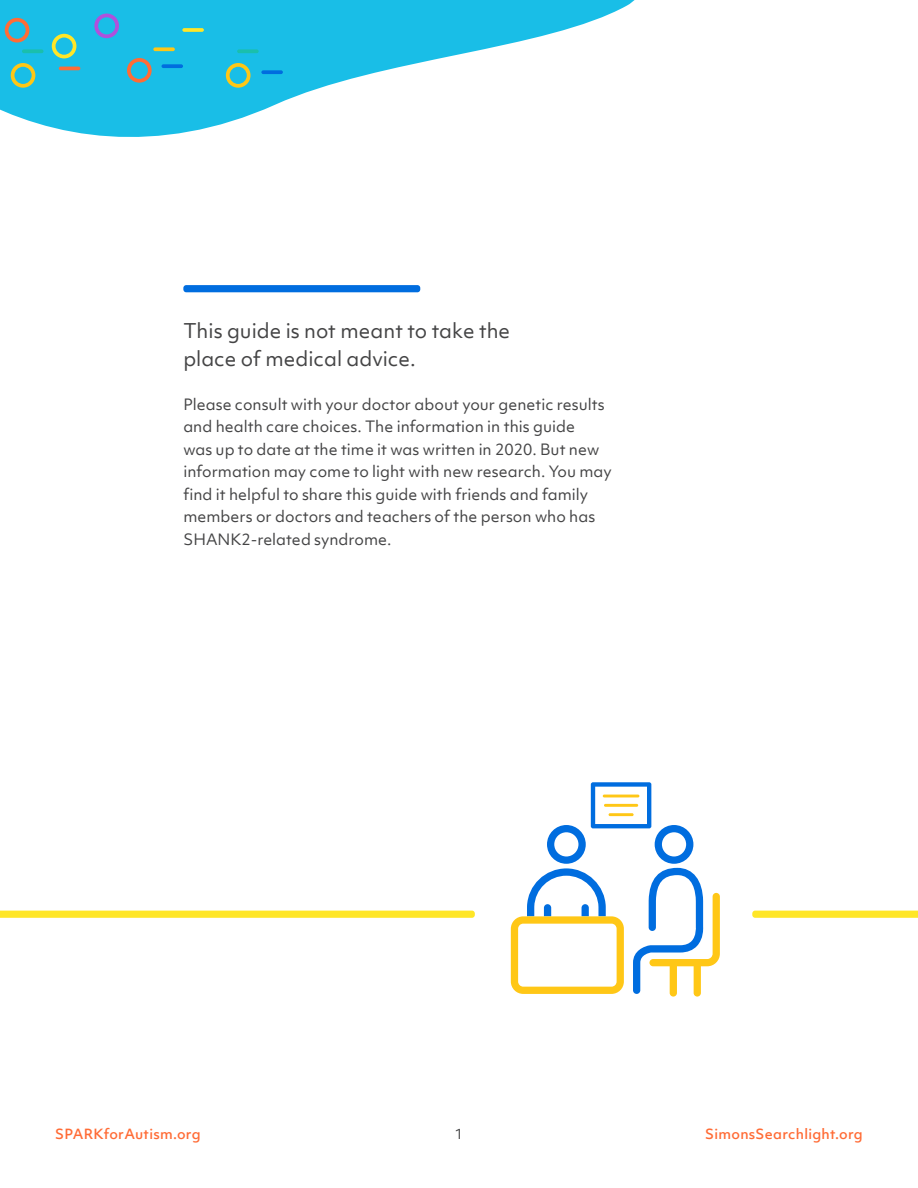
<style>
.page{position:relative;width:918px;height:1188px;background:#fff}
.page>*{position:absolute;margin:0;border:0;box-sizing:border-box;transform-origin:0 0}
.t1{font:19.5px/28.5px "Objektiv Mk 1";color:#444445}
.t2{font:15px/22.5px "Objektiv Mk 1";color:#444445}
.t3{font:500 13.5px "Objektiv Mk 1";letter-spacing:.02em;color:#ff6c36}
.t4{font:13.5px "Objektiv Mk 1";color:#444445}
</style>
<div class="page">
<svg style="left:0;top:0;width:635px;height:137px;fill:#19bee7"></svg>
<div style="left:183px;top:285px;width:237px;height:7px;background:#006ddf;border-radius:3px"></div>
<svg style="left:0;top:911px;width:475px;height:7px;background:#ffe62d"></svg>
<svg style="left:752px;top:911px;width:166px;height:7px"></svg>
<svg style="left:237px;top:49px;width:22px;height:4px"></svg>
<svg style="left:226px;top:63px;width:25px;height:25px"></svg>
<svg style="left:182px;top:28px;width:22px;height:4px"></svg>
<svg style="left:196px;top:41px;width:24px;height:25px"></svg>
<svg style="left:22px;top:49px;width:22px;height:4px"></svg>
<svg style="left:0;top:18px;width:35px;height:70px;background:#47b6bf"></svg>
<svg style="left:153px;top:47px;width:22px;height:4px"></svg>
<svg style="left:127px;top:58px;width:25px;height:25px"></svg>
<svg style="left:93px;top:14px;width:26px;height:52px"></svg>
<svg style="left:52px;top:34px;width:24px;height:24px"></svg>
<svg style="left:261px;top:70px;width:22px;height:4px"></svg>
<hr style="left:59px;top:67px;width:21px;height:3px;background:#ff6c36;border-radius:2px">
<svg style="left:162px;top:64px;width:21px;height:4px"></svg>
<svg style="left:511px;top:782px;width:209px;height:215px"></svg>
<hr style="left:603px;top:795px;width:36px;height:2px;background:#ffc716">
<hr style="left:604px;top:804px;width:34px;height:3px;background:#ffc716">
<hr style="left:609px;top:813px;width:25px;height:3px;background:#ffc716">
<h1 class="t1" style="left:183px;top:316px;width:328px">This guide is not meant to take the place of medical advice.</h1>
<p class="t2" style="left:183px;top:393px;width:430px">Please consult with your doctor about your genetic results and health care choices. The information in this guide<br>was up to date at the time it was written in 2020. But new information may come to light with new research. You may find it helpful to share this guide with friends and family members or doctors and teachers of the person who has SHANK2-related syndrome.</p>
<p class="t3" style="left:55px;top:1125px;width:147px">SPARKforAutism.org</p>
<p class="t4" style="left:455px;top:1125px;width:10px">1</p>
<p class="t3" style="left:705px;top:1125px;width:159px">SimonsSearchlight.org</p>
</div>
